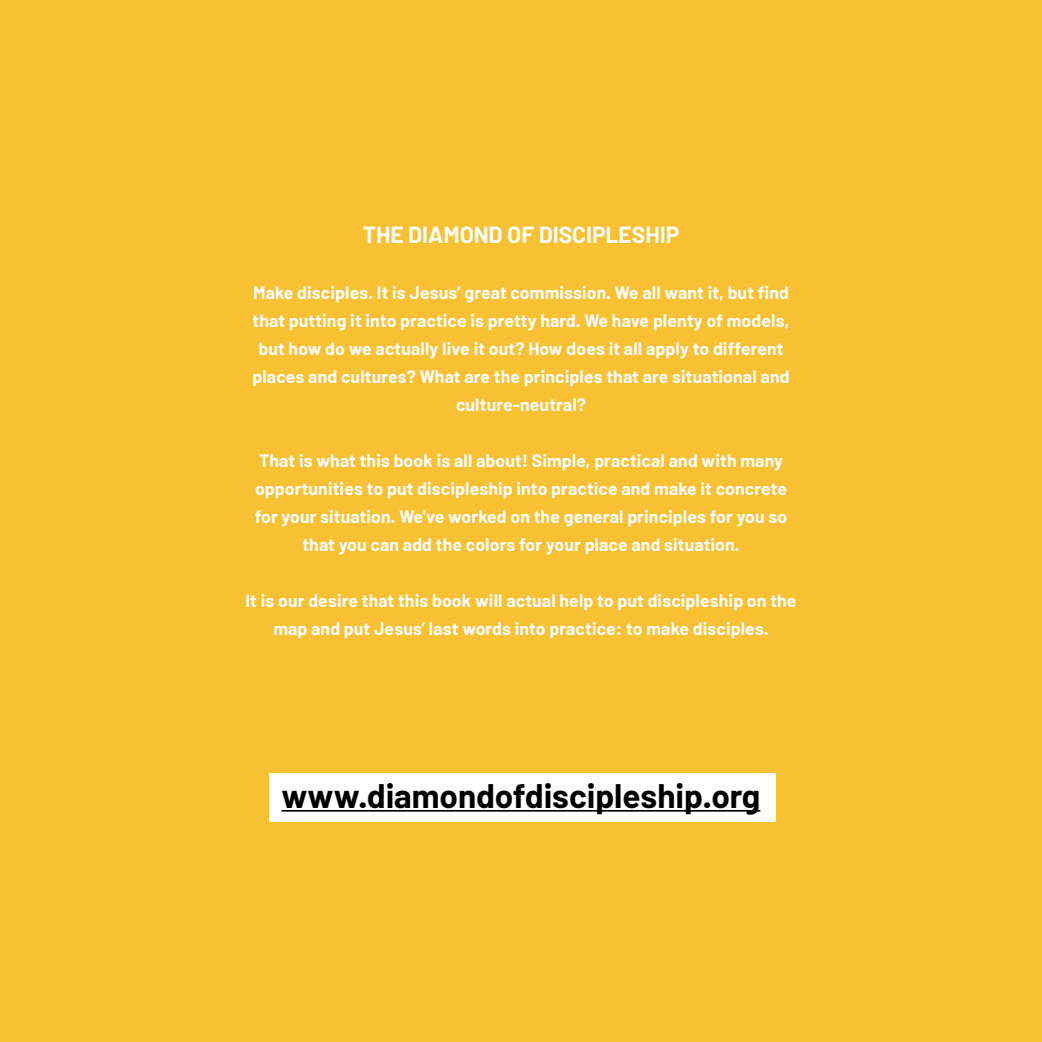
<style>
.page{position:relative;width:1042px;height:1042px;background:#f8c133}
.page>*{position:absolute;margin:0;border:0;box-sizing:border-box;transform-origin:0 0}
.t1{font:700 33.25px "Barlow";color:#000}
.t2{font:700 22.75px "Barlow";color:#fff}
.t3{font:700 17.5px/28px "Barlow";letter-spacing:.01em;color:#fff;text-align:center}
</style>
<div class="page">
<div style="left:270px;top:773px;width:506px;height:49px;background:#fff"></div>
<hr style="left:282px;top:810px;width:478px;height:1px;background:#000">
<h2 class="t2" style="left:363px;top:221px;width:318px">THE DIAMOND OF DISCIPLESHIP</h2>
<p class="t3" style="left:252px;top:278px;width:538px">Make disciples. It is Jesus’ great commission. We all want it, but find that putting it into practice is pretty hard. We have plenty of models, but how do we actually live it out? How does it all apply to different places and cultures? What are the principles that are situational and culture-neutral?</p>
<p class="t3" style="left:255px;top:446px;width:534px">That is what this book is all about! Simple, practical and with many opportunities to put discipleship into practice and make it concrete for your situation. We’ve worked on the general principles for you so that you can add the colors for your place and situation.</p>
<p class="t3" style="left:245px;top:586px;width:552px">It is our desire that this book will actual help to put discipleship on the map and put Jesus’ last words into practice: to make disciples.</p>
<h1 class="t1" style="left:282px;top:775px;width:480px">www.diamondofdiscipleship.org</h1>
</div>
